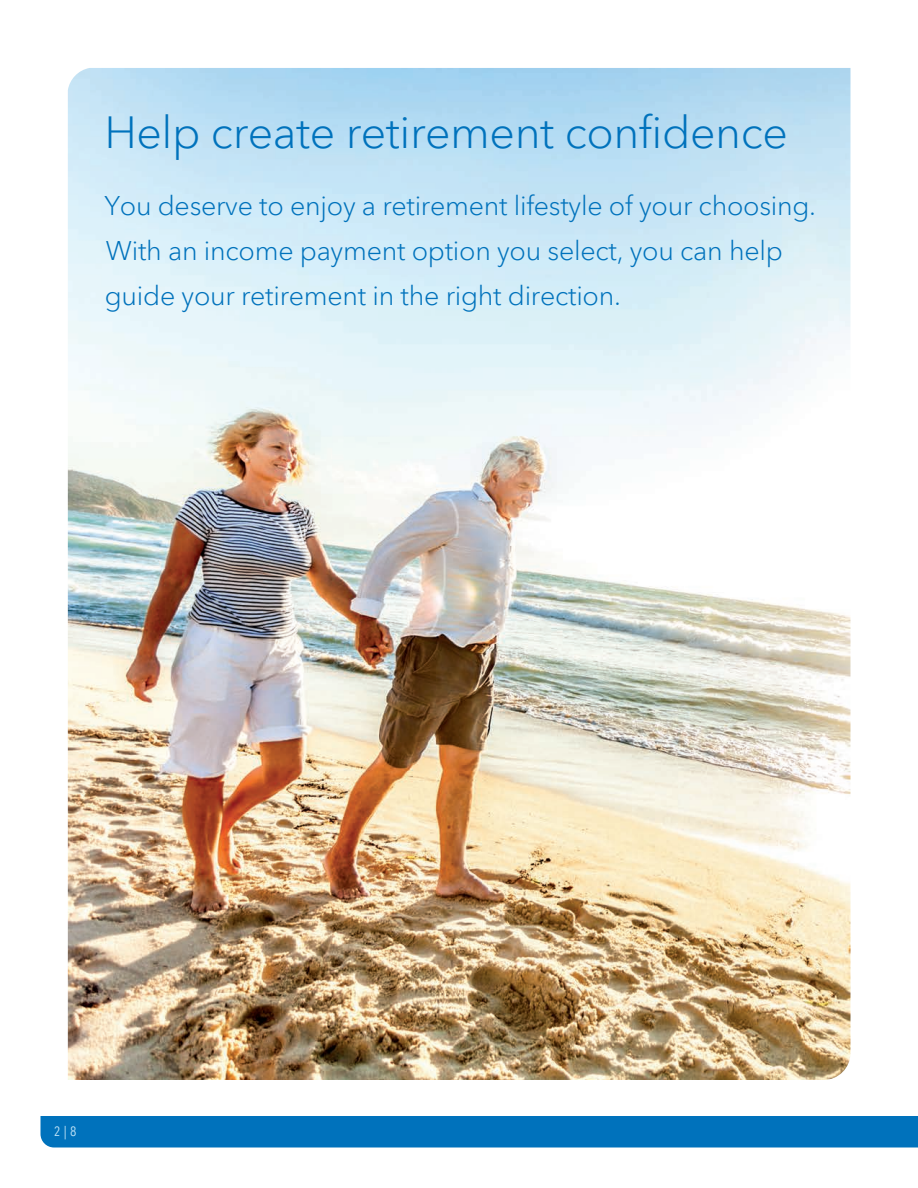
<style>
.page{position:relative;width:918px;height:1188px;background:#fff}
.page>*{position:absolute;margin:0;border:0;box-sizing:border-box;transform-origin:0 0}
.t1{font:300 45px "Avenir Next LT Pro";letter-spacing:-.01em;color:#0072bc}
.t2{font:300 27px/45px "Avenir Next LT Pro";letter-spacing:-.01em;color:#0072bc}
.t3{font:condensed 13.5px "Avenir Next LT Pro";color:#c2e4f7}
</style>
<div class="page">
<div style="left:40px;top:1116px;width:878px;height:32px;background:#0072bc"></div>
<img style="left:68px;top:68px;width:782px;height:1012px">
<p class="t1" style="left:104px;top:105px;width:685px">Help create retirement confidence</p>
<p class="t2" style="left:104px;top:183px;width:713px">You deserve to enjoy a retirement lifestyle of your choosing.<br>With an income payment option you select, you can help guide your retirement in the right direction.</p>
<p class="t3" style="left:54px;top:1123px;width:24px">2|8</p>
</div>
